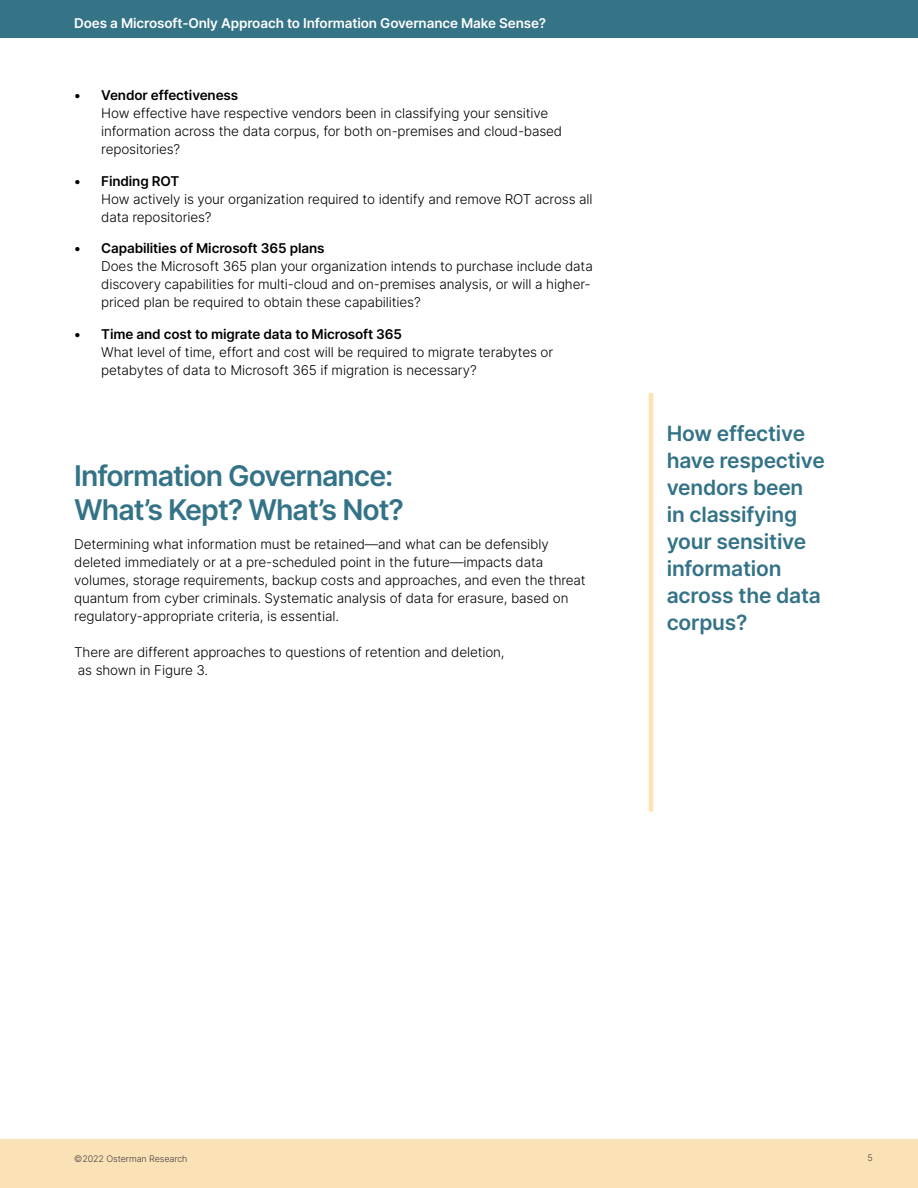
<style>
.page{position:relative;width:918px;height:1188px;background:#fff}
.page>*{position:absolute;margin:0;border:0;box-sizing:border-box;transform-origin:0 0}
.H1-WT_PG_WP{font:600 28.5px/34.5px "Inter";letter-spacing:-.035em;color:#347387}
.Callout2{font:600 21px/27px "Inter";letter-spacing:-.01em;color:#347387}
.Body1-WT_PG_WP{font:300 13.5px/18px "Inter";letter-spacing:-.01em;color:#000}
.t1{font:600 13.5px "Inter";letter-spacing:-.01em;color:#fff}
.t2{font:300 9px "Inter";letter-spacing:-.01em;color:#404040}
.s1{font-weight:600}
</style>
<div class="page">
<div style="left:0;top:1139px;width:918px;height:49px;background:#fbe1b6"></div>
<div style="left:0;top:0;width:918px;height:38px;background:#357387"></div>
<hr style="left:649px;top:393px;width:4px;height:419px;background:#ffe1b2">
<p class="t1" style="left:74px;top:13px;width:474px">Does a Microsoft-Only Approach to Information Governance Make Sense?</p>
<p class="Body1-WT_PG_WP" style="left:101px;top:86px;width:463px;text-indent:-27px"><span class="s1">• Vendor effectiveness<br></span>How effective have respective vendors been in classifying your sensitive information across the data corpus, for both on-premises and cloud-based repositories?</p>
<p class="Body1-WT_PG_WP" style="left:101px;top:172px;width:493px;text-indent:-27px"><span class="s1">• Finding ROT<br></span>How actively is your organization required to identify and remove ROT across all data repositories?</p>
<p class="Body1-WT_PG_WP" style="left:101px;top:239px;width:493px;text-indent:-27px"><span class="s1">• Capabilities of Microsoft 365 plans<br></span>Does the Microsoft 365 plan your organization intends to purchase include data discovery capabilities for multi-cloud and on-premises analysis, or will a higher&shy;priced plan be required to obtain these capabilities?</p>
<p class="Body1-WT_PG_WP" style="left:101px;top:325px;width:454px;text-indent:-27px"><span class="s1">• Time and cost to migrate data to Microsoft 365<br></span>What level of time, effort and cost will be required to migrate terabytes or petabytes of data to Microsoft 365 if migration is necessary?</p>
<p class="H1-WT_PG_WP" style="left:74px;top:458px;width:331px">Information Governance:<br>What’s Kept? What’s Not?</p>
<p class="Body1-WT_PG_WP" style="left:74px;top:535px;width:513px">Determining what information must be retained—and what can be defensibly deleted immediately or at a pre-scheduled point in the future—impacts data volumes, storage requirements, backup costs and approaches, and even the threat quantum from cyber criminals. Systematic analysis of data for erasure, based on regulatory-appropriate criteria, is essential.</p>
<p class="Body1-WT_PG_WP" style="left:74px;top:643px;width:432px">There are different approaches to questions of retention and deletion, as shown in Figure 3.</p>
<p class="Callout2" style="left:667px;top:419px;width:160px">How effective have respective vendors been in classifying your sensitive information across the data corpus?</p>
<p class="t2" style="left:74px;top:1152px;width:115px">©2022 Osterman Research</p>
<p class="t2" style="left:868px;top:1151px;width:7px">5</p>
</div>
